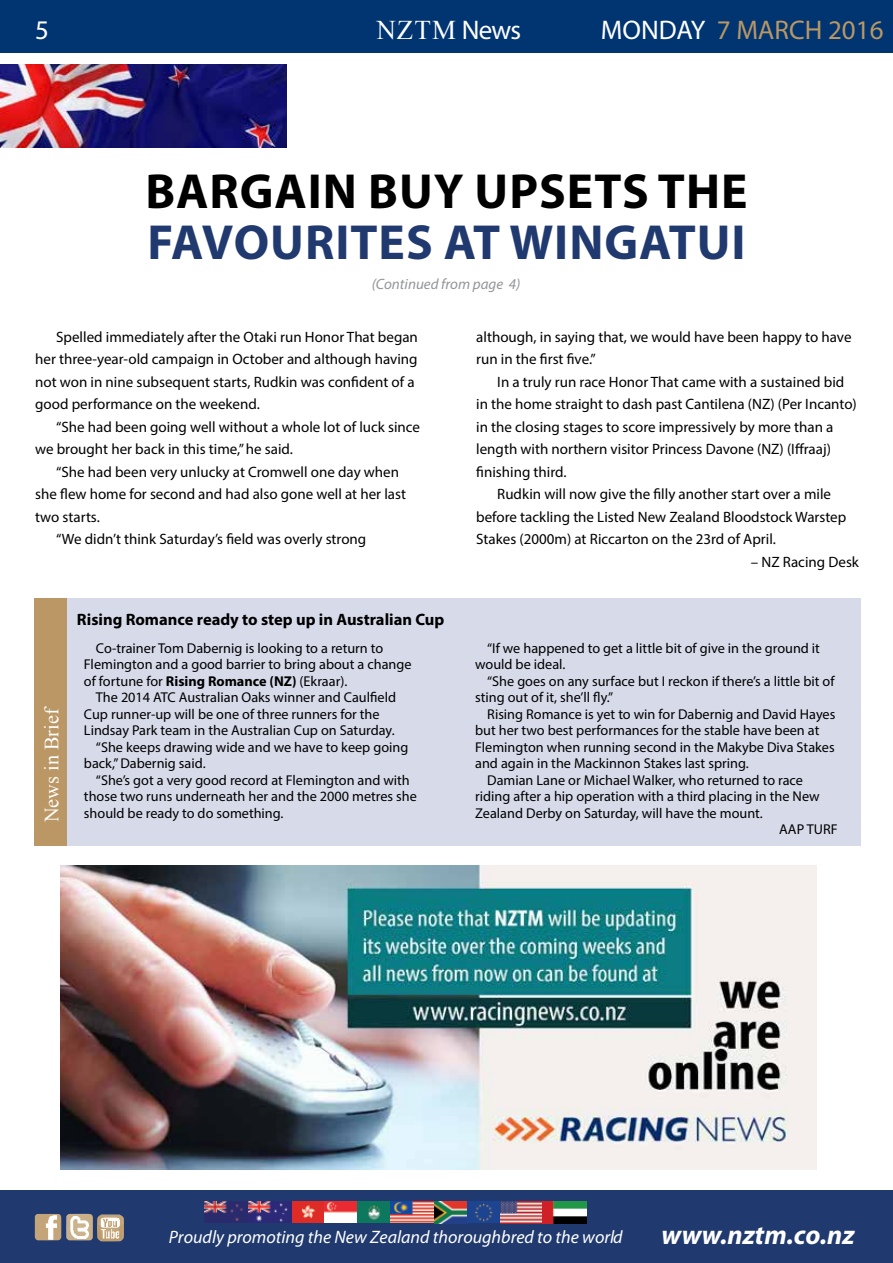
<style>
.page{position:relative;width:893px;height:1263px;background:#fff}
.page>*{position:absolute;margin:0;border:0;box-sizing:border-box;transform-origin:0 0}
.t1{font:700 49.5px "Myriad Pro";letter-spacing:.02em;color:#20396f}
.t2{font:700 49.5px "Myriad Pro";letter-spacing:.02em;color:#000}
.t3{font:27px "Myriad Pro";color:#ba9764}
.t4{font:italic 700 27px "Myriad Pro";color:#fff}
.t5{font:27px "Times New Roman";color:#fff}
.t6{font:27px "Myriad Pro";color:#fff}
.t7{font:20.25px "Times New Roman";color:#fff}
.t8{font:italic 18px "Myriad Pro";color:#fff}
.t9{font:700 16.5px "Myriad Pro";color:#000}
.t10{font:15px/22.5px "Myriad Pro";color:#000}
.t11{font:italic 15px "Myriad Pro";color:#939598}
.t12{font:14.25px/16.5px "Myriad Pro";color:#000}
.s1{font-family:"Myriad Pro"}
.s2{color:#fff}
.s3{font-weight:700}
</style>
<div class="page">
<div style="left:0;top:1191px;width:893px;height:72px;background:#203a6f"></div>
<img style="left:97px;top:1214px;width:27px;height:27px">
<img style="left:66px;top:1214px;width:27px;height:26px">
<img style="left:35px;top:1214px;width:26px;height:26px">
<img style="left:205px;top:1201px;width:381px;height:22px">
<div style="left:0;top:0;width:893px;height:53px;background:#003572"></div>
<img style="left:0;top:65px;width:287px;height:83px">
<div style="left:39px;top:598px;width:822px;height:248px;background:#d7dae9"></div>
<div style="left:35px;top:598px;width:32px;height:248px;background:#ba9764"></div>
<img style="left:61px;top:865px;width:756px;height:305px">
<h2 class="t6" style="left:35px;top:14px;width:15px">5</h2>
<h2 class="t5" style="left:376px;top:11px;width:146px">NZTM <span class="s1">News</span></h2>
<h2 class="t3" style="left:601px;top:14px;width:284px"><span class="s2">MONDAY</span> 7 MARCH 2016</h2>
<h1 class="t2" style="left:145px;top:159px;width:604px">Bargain buy upsets the</h1>
<h1 class="t1" style="left:147px;top:210px;width:600px">favourites at Wingatui</h1>
<p class="t11" style="left:372px;top:274px;width:150px">(Continued from page 4)</p>
<p class="t10" style="left:35px;top:325px;width:384px;text-indent:21px">Spelled immediately after the Otaki run Honor That began her three-year-old campaign in October and although having not won in nine subsequent starts, Rudkin was confident of a good performance on the weekend.</p>
<p class="t10" style="left:35px;top:415px;width:386px;text-indent:21px">“She had been going well without a whole lot of luck since we brought her back in this time,” he said.</p>
<p class="t10" style="left:56px;top:460px;width:344px">“She had been very unlucky at Cromwell one day when</p>
<p class="t10" style="left:35px;top:483px;width:372px">she flew home for second and had also gone well at her last</p>
<p class="t10" style="left:35px;top:505px;width:66px">two starts.</p>
<p class="t10" style="left:56px;top:528px;width:312px">“We didn’t think Saturday’s field was overly strong</p>
<h3 class="t7" style="left:37px;top:822px;width:117px;rotate:-90deg">News in Brief</h3>
<p class="t9" style="left:77px;top:608px;width:369px">Rising Romance ready to step up in Australian Cup</p>
<p class="t12" style="left:84px;top:639px;width:329px;text-indent:12px">Co-trainer Tom Dabernig is looking to a return to<br>Flemington and a good barrier to bring about a change of fortune for <span class="s3">Rising Romance (NZ)</span> (Ekraar).</p>
<p class="t12" style="left:96px;top:689px;width:302px">The 2014 ATC Australian Oaks winner and Caulfield</p>
<p class="t12" style="left:84px;top:705px;width:297px">Cup runner-up will be one of three runners for the</p>
<p class="t12" style="left:84px;top:722px;width:312px">Lindsay Park team in the Australian Cup on Saturday.</p>
<p class="t12" style="left:96px;top:738px;width:314px">“She keeps drawing wide and we have to keep going</p>
<p class="t12" style="left:84px;top:755px;width:123px">back,” Dabernig said.</p>
<p class="t12" style="left:96px;top:771px;width:315px">“She’s got a very good record at Flemington and with</p>
<p class="t12" style="left:84px;top:788px;width:334px">those two runs underneath her and the 2000 metres she</p>
<p class="t12" style="left:84px;top:804px;width:201px">should be ready to do something.</p>
<p class="t10" style="left:476px;top:325px;width:377px">although, in saying that, we would have been happy to have run in the first five.”</p>
<p class="t10" style="left:497px;top:370px;width:349px">In a truly run race Honor That came with a sustained bid</p>
<p class="t10" style="left:476px;top:393px;width:382px">in the home straight to dash past Cantilena (NZ) (Per Incanto)</p>
<p class="t10" style="left:476px;top:415px;width:359px">in the closing stages to score impressively by more than a</p>
<p class="t10" style="left:476px;top:438px;width:356px">length with northern visitor Princess Davone (NZ) (Iffraaj)</p>
<p class="t10" style="left:476px;top:460px;width:92px">finishing third.</p>
<p class="t10" style="left:497px;top:483px;width:335px">Rudkin will now give the filly another start over a mile</p>
<p class="t10" style="left:476px;top:505px;width:372px">before tackling the Listed New Zealand Bloodstock Warstep</p>
<p class="t10" style="left:476px;top:528px;width:301px">Stakes (2000m) at Riccarton on the 23rd of April.</p>
<p class="t10" style="left:751px;top:550px;width:110px">– NZ Racing Desk</p>
<p class="t12" style="left:475px;top:639px;width:346px;text-indent:12px">“If we happened to get a little bit of give in the ground it would be ideal.</p>
<p class="t12" style="left:475px;top:672px;width:361px;text-indent:12px">“She goes on any surface but I reckon if there’s a little bit of sting out of it, she’ll fly.”</p>
<p class="t12" style="left:487px;top:705px;width:350px">Rising Romance is yet to win for Dabernig and David Hayes</p>
<p class="t12" style="left:475px;top:722px;width:346px">but her two best performances for the stable have been at</p>
<p class="t12" style="left:475px;top:738px;width:361px">Flemington when running second in the Makybe Diva Stakes</p>
<p class="t12" style="left:475px;top:755px;width:275px">and again in the Mackinnon Stakes last spring.</p>
<p class="t12" style="left:487px;top:771px;width:317px">Damian Lane or Michael Walker, who returned to race</p>
<p class="t12" style="left:475px;top:788px;width:346px">riding after a hip operation with a third placing in the New</p>
<p class="t12" style="left:475px;top:804px;width:289px">Zealand Derby on Saturday, will have the mount.</p>
<p class="t12" style="left:779px;top:821px;width:60px">AAP TURF</p>
<p class="t8" style="left:169px;top:1226px;width:455px">Proudly promoting the New Zealand thoroughbred to the world</p>
<h2 class="t4" style="left:661px;top:1217px;width:195px">www.nztm.co.nz</h2>
</div>
